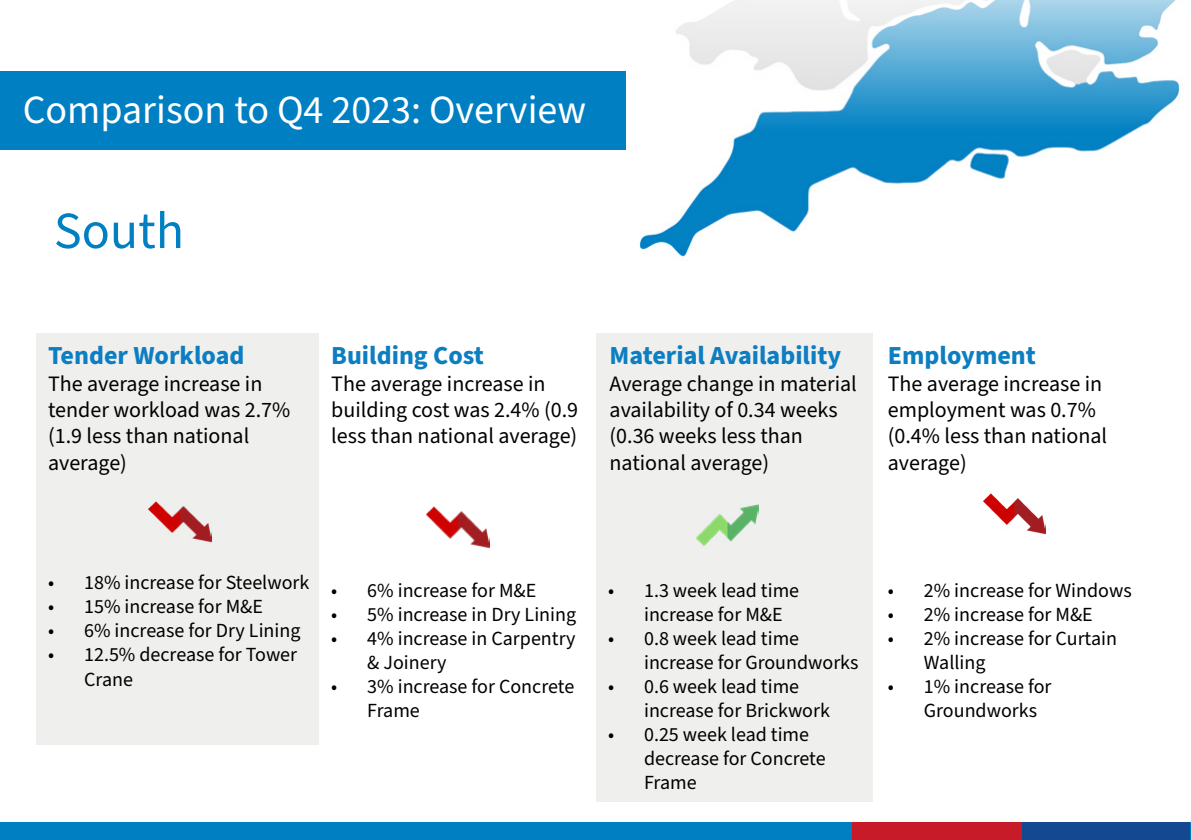
<style>
.page{position:relative;width:1191px;height:840px;background:#fff}
.page>*{position:absolute;margin:0;border:0;box-sizing:border-box;transform-origin:0 0}
.t1{font:52px "Source Sans Pro";color:#007fc2}
.t2{font:40px "Source Sans Pro";color:#fff}
.t3{font:700 26px "Source Sans Pro";color:#0c7ec1}
.t4{font:22px/26.4px "Source Sans Pro";color:#000}
.t5{font:20px/24px "Source Sans Pro";color:#000}
</style>
<div class="page">
<img style="left:640px;top:0;width:540px;height:261px">
<div style="left:1px;top:71px;width:625px;height:78px;background:#007fc2"></div>
<div style="left:0;top:822px;width:1191px;height:17px;background:#007fc2"></div>
<div style="left:37px;top:333px;width:282px;height:412px;background:#efefee"></div>
<div style="left:596px;top:333px;width:277px;height:468px;background:#efefee"></div>
<img style="left:427px;top:506px;width:62px;height:43px">
<img style="left:149px;top:501px;width:62px;height:42px">
<img style="left:983px;top:493px;width:62px;height:42px">
<div style="left:852px;top:822px;width:170px;height:17px;background:#c71b2a"></div>
<div style="left:1022px;top:822px;width:169px;height:17px;background:#144992"></div>
<svg style="left:1190px;top:822px;width:1px;height:17px"></svg>
<img style="left:696px;top:504px;width:62px;height:42px">
<h2 class="t2" style="left:23px;top:83px;width:565px">Comparison to Q4 2023: Overview</h2>
<h1 class="t1" style="left:54px;top:196px;width:132px">South</h1>
<h3 class="t3" style="left:48px;top:337px;width:198px">Tender Workload</h3>
<p class="t4" style="left:48px;top:370px;width:244px">The average increase in tender workload was 2.7% (1.9 less than national average)</p>
<h3 class="t3" style="left:331px;top:337px;width:154px">Building Cost</h3>
<p class="t4" style="left:331px;top:370px;width:248px">The average increase in building cost was 2.4% (0.9 less than national average)</p>
<h3 class="t3" style="left:609px;top:337px;width:233px">Material Availability</h3>
<p class="t4" style="left:609px;top:370px;width:249px">Average change in material availability of 0.34 weeks (0.36 weeks less than national average)</p>
<h3 class="t3" style="left:888px;top:337px;width:150px">Employment</h3>
<p class="t4" style="left:888px;top:370px;width:221px">The average increase in employment was 0.7% (0.4% less than national average)</p>
<p class="t5" style="left:48px;top:571px;width:263px">• 18% increase for Steelwork</p>
<p class="t5" style="left:48px;top:595px;width:216px">• 15% increase for M&amp;E</p>
<p class="t5" style="left:48px;top:619px;width:254px">• 6% increase for Dry Lining</p>
<p class="t5" style="left:84px;top:643px;width:214px;text-indent:-36px">• 12.5% decrease for Tower<br>Crane</p>
<p class="t5" style="left:331px;top:578px;width:206px">• 6% increase for M&amp;E</p>
<p class="t5" style="left:331px;top:602px;width:246px">• 5% increase in Dry Lining</p>
<p class="t5" style="left:367px;top:626px;width:210px;text-indent:-36px">• 4% increase in Carpentry &amp; Joinery</p>
<p class="t5" style="left:367px;top:674px;width:208px;text-indent:-36px">• 3% increase for Concrete<br>Frame</p>
<p class="t5" style="left:644px;top:578px;width:157px;text-indent:-36px">• 1.3 week lead time increase for M&amp;E</p>
<p class="t5" style="left:644px;top:626px;width:216px;text-indent:-36px">• 0.8 week lead time increase for Groundworks</p>
<p class="t5" style="left:644px;top:674px;width:187px;text-indent:-36px">• 0.6 week lead time increase for Brickwork</p>
<p class="t5" style="left:644px;top:722px;width:183px;text-indent:-36px">• 0.25 week lead time decrease for Concrete<br>Frame</p>
<p class="t5" style="left:888px;top:578px;width:245px">• 2% increase for Windows</p>
<p class="t5" style="left:888px;top:602px;width:206px">• 2% increase for M&amp;E</p>
<p class="t5" style="left:924px;top:626px;width:195px;text-indent:-36px">• 2% increase for Curtain<br>Walling</p>
<p class="t5" style="left:924px;top:674px;width:129px;text-indent:-36px">• 1% increase for<br>Groundworks</p>
</div>
